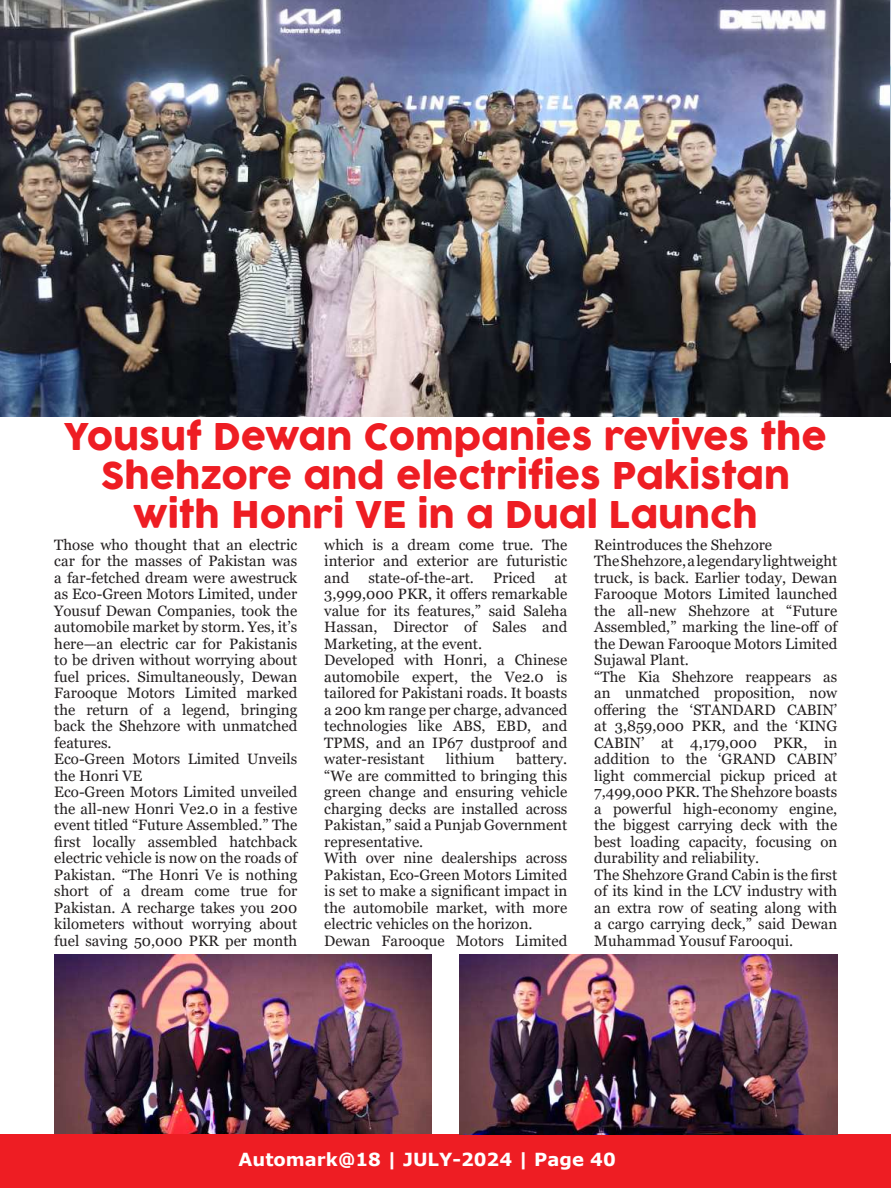
<style>
.page{position:relative;width:891px;height:1188px;background:#fff}
.page>*{position:absolute;margin:0;border:0;box-sizing:border-box;transform-origin:0 0}
.t1{font:36px/38.8px "COCOGOOSE";color:#ee1d23;text-align:center}
.t2{font:700 18px "Verdana";color:#fff}
.t3{font:15px/16.5px "Georgia";color:#231f20}
</style>
<div class="page">
<div style="left:0;top:1134px;width:891px;height:54px;background:#ee1d23"></div>
<img style="left:0;top:0;width:891px;height:417px">
<img style="left:54px;top:955px;width:378px;height:179px">
<img style="left:459px;top:955px;width:378px;height:179px">
<img style="left:890px;top:0;width:1px;height:363px">
<h1 class="t1" style="left:64px;top:419px;width:765px">Yousuf Dewan Companies revives the<br>Shehzore and electrifies Pakistan with Honri VE in a Dual Launch</h1>
<p class="t3" style="left:54px;top:537px;width:245px">Those who thought that an electric car for the masses of Pakistan was a far-fetched dream were awestruck as Eco-Green Motors Limited, under<br>Yousuf Dewan Companies, took the automobile market by storm. Yes, it’s here—an electric car for Pakistanis to be driven without worrying about fuel prices. Simultaneously, Dewan<br>Farooque Motors Limited marked the return of a legend, bringing back the Shehzore with unmatched features.<br>Eco-Green Motors Limited Unveils the Honri VE<br>Eco-Green Motors Limited unveiled the all-new Honri Ve2.0 in a festive event titled “Future Assembled.” The昀椀rst locally assembled hatchback electric vehicle is now on the roads of<br>Pakistan. “The Honri Ve is nothing short of a dream come true for<br>Pakistan. A recharge takes you 200 kilometers without worrying about fuel saving 50,000 PKR per month</p>
<p class="t3" style="left:324px;top:537px;width:245px;text-align:justify">which is a dream come true. The interior and exterior are futuristic and</p>
<p class="t3" style="left:368px;top:570px;width:107px">state-of-the-art.</p>
<p class="t3" style="left:493px;top:570px;width:44px">Priced</p>
<p class="t3" style="left:324px;top:570px;width:245px;text-indent:230px">at<br>3,999,000 PKR, it o昀昀ers remarkable value for its features,” said Saleha<br>Hassan, Director of Sales and<br>Marketing, at the event.<br>Developed with Honri, a Chinese automobile expert, the Ve2.0 is tailored for Pakistani roads. It boasts a 200 km range per charge, advanced technologies like ABS, EBD, and<br>TPMS, and an IP67 dustproof and water-resistant</p>
<p class="t3" style="left:324px;top:752px;width:245px;text-indent:192px">battery. “We are committed to bringing this green change and ensuring vehicle charging decks are installed across<br>Pakistan,” said a Punjab Government representative.<br>With over nine dealerships across<br>Pakistan, Eco-Green Motors Limited is set to make a signi昀椀cant impact in the automobile market, with more electric vehicles on the horizon.<br>Dewan Farooque Motors Limited</p>
<p class="t3" style="left:446px;top:752px;width:50px">lithium</p>
<p class="t3" style="left:594px;top:537px;width:245px">Reintroduces the Shehzore<br>The Shehzore, a legendary lightweight truck, is back. Earlier today, Dewan<br>Farooque Motors Limited launched the all-new Shehzore at “Future<br>Assembled,” marking the line-o昀昀 of the Dewan Farooque Motors Limited<br>Sujawal Plant.<br>“The Kia Shehzore reappears as an unmatched proposition, now o昀昀ering the ‘STANDARD CABIN’ at 3,859,000 PKR, and the ‘KING<br>CABIN’ at 4,179,000 PKR, in addition to the ‘GRAND CABIN’ light commercial pickup priced at<br>7,499,000 PKR. The Shehzore boasts a powerful high-economy engine, the biggest carrying deck with the best loading capacity, focusing on durability and reliability.<br>The Shehzore Grand Cabin is the 昀椀rst of its kind in the LCV industry with an extra row of seating along with a cargo carrying deck,” said Dewan<br>Muhammad Yousuf Farooqui.</p>
<p class="t2" style="left:239px;top:1152px;width:379px">Automark@18 | JULY-2024 | Page 40</p>
</div>
